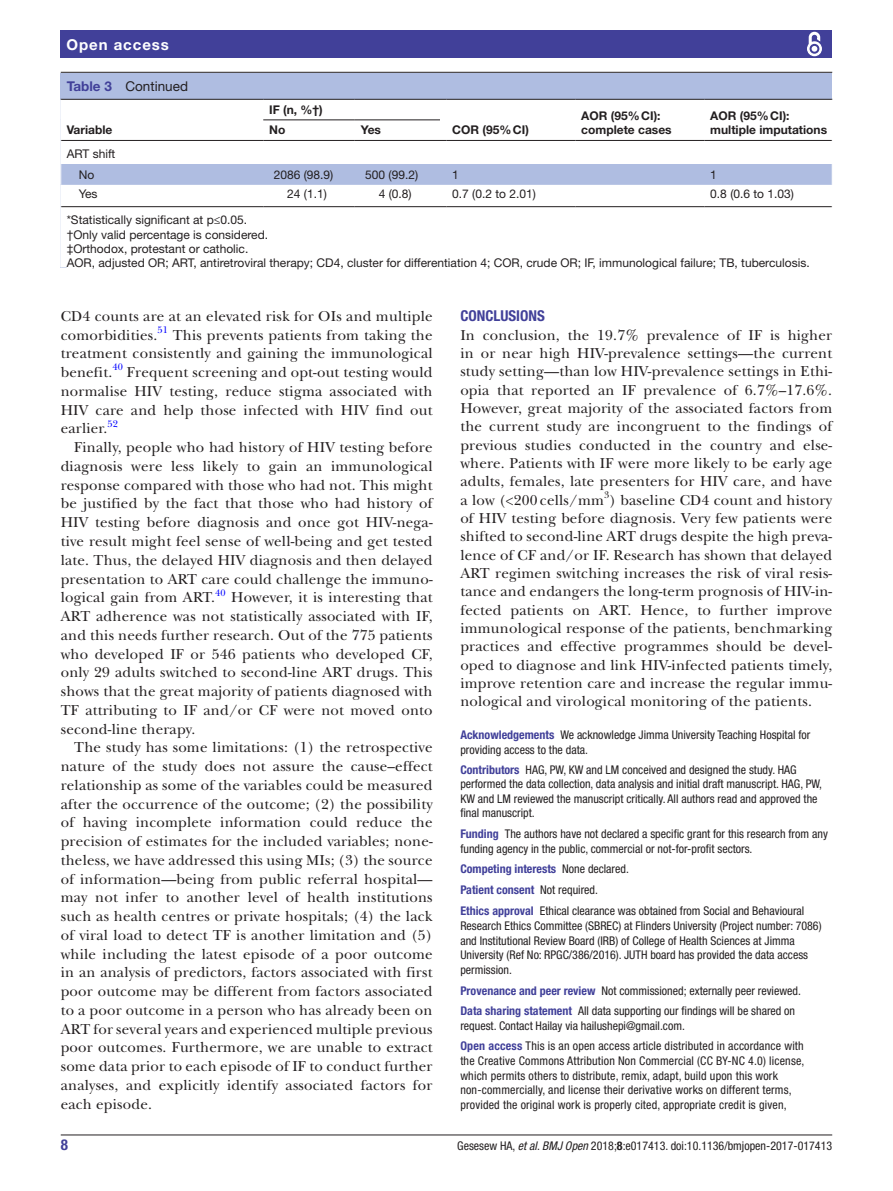
<style>
.page{position:relative;width:893px;height:1191px;background:#fff}
.page>*{position:absolute;margin:0;border:0;box-sizing:border-box;transform-origin:0 0}
.t1{font:15px/18.8px "New Baskerville";letter-spacing:.015em;color:#231f20;text-align:justify}
.t2{font:700 condensed 15px "Helvetica Neue LT Std";color:#414099}
.t3{font:700 15px "Helvetica Neue LT Std";letter-spacing:.065em;color:#fff}
.t4{font:13.5px "Helvetica Neue LT Std";color:#231f20}
.t5{font:condensed 12px/14.7px "Helvetica Neue LT Std";color:#231f20}
.t6{font:12px/14.4px "Helvetica Neue LT Std";color:#231f20}
.t7{font:700 12px/14.4px "Helvetica Neue LT Std";color:#231f20}
.t8{font:9.9px "New Baskerville";letter-spacing:.015em;color:#00f}
.t9{font:9.9px "New Baskerville";color:#231f20}
.s1{font-weight:700;color:#414099}
.s2{font-style:italic}
.s3{font-weight:700}
</style>
<div class="page">
<hr style="left:61px;top:1134px;width:771px;height:1px;background:#231f20">
<div style="left:61px;top:31px;width:771px;height:27px;background:#414099"></div>
<svg style="left:807px;top:31px;width:15px;height:26px"></svg>
<div style="left:61px;top:91px;width:771px;height:176px;background:#afbde1"></div>
<div style="left:61px;top:207px;width:771px;height:60px;background:#fff"></div>
<hr style="left:61px;top:99px;width:202px;height:1px;background:#231f20">
<hr style="left:263px;top:99px;width:92px;height:1px;background:#231f20">
<hr style="left:355px;top:99px;width:91px;height:1px;background:#231f20">
<hr style="left:446px;top:99px;width:129px;height:1px;background:#231f20">
<hr style="left:575px;top:99px;width:129px;height:1px;background:#231f20">
<hr style="left:704px;top:99px;width:128px;height:1px;background:#231f20">
<hr style="left:67px;top:223px;width:765px;height:2px;background:#fff">
<hr style="left:67px;top:238px;width:765px;height:1px;background:#fff">
<hr style="left:67px;top:252px;width:765px;height:2px;background:#fff">
<svg style="left:60px;top:100px;width:773px;height:107px"></svg>
<div style="left:61px;top:73px;width:771px;height:18px;background:#afbde1"></div>
<hr style="left:61px;top:72px;width:771px;height:1px;background:#231f20">
<p class="t3" style="left:66px;top:35px;width:104px">Open access</p>
<p class="t4" style="left:67px;top:78px;width:123px"><span class="s1">Table 3</span> Continued</p>
<p class="t7" style="left:67px;top:123px;width:47px">Variable</p>
<p class="t6" style="left:79px;top:143px;width:38px;line-height:20.5px;text-indent:-12px">ART shift<br>No</p>
<p class="t7" style="left:269px;top:102px;width:55px">IF (n, %†)</p>
<p class="t7" style="left:581px;top:108px;width:92px">AOR (95%CI): complete cases</p>
<p class="t7" style="left:710px;top:108px;width:81px">AOR (95%CI):</p>
<p class="t7" style="left:452px;top:123px;width:78px">COR (95%CI)</p>
<p class="t7" style="left:269px;top:123px;width:18px">No</p>
<p class="t7" style="left:361px;top:123px;width:22px">Yes</p>
<p class="t7" style="left:710px;top:123px;width:118px">multiple imputations</p>
<p class="t6" style="left:274px;top:167px;width:61px">2086 (98.9)</p>
<p class="t6" style="left:365px;top:167px;width:54px">500 (99.2)</p>
<p class="t6" style="left:452px;top:167px;width:8px">1</p>
<p class="t6" style="left:710px;top:167px;width:8px">1</p>
<p class="t6" style="left:79px;top:186px;width:20px">Yes</p>
<p class="t6" style="left:287px;top:186px;width:41px">24 (1.1)</p>
<p class="t6" style="left:379px;top:186px;width:34px">4 (0.8)</p>
<p class="t6" style="left:452px;top:186px;width:85px">0.7 (0.2 to 2.01)</p>
<p class="t6" style="left:710px;top:186px;width:85px">0.8 (0.6 to 1.03)</p>
<p class="t6" style="left:67px;top:213px;width:744px">*Statistically significant at p≤0.05.<br>†Only valid percentage is considered.<br>‡Orthodox, protestant or catholic.<br>AOR, adjusted OR; ART, antiretroviral therapy; CD4, cluster for differentiation 4; COR, crude OR; IF, immunological failure; TB, tuberculosis.</p>
<p class="t1" style="left:61px;top:307px;width:373px">CD4 counts are at an elevated risk for OIs and multiple comorbidities.</p>
<p class="t8" style="left:157px;top:324px;width:12px">51</p>
<p class="t1" style="left:61px;top:325px;width:373px;text-indent:112px">This prevents patients from taking the treatment consistently and gaining the immunological benefit.</p>
<p class="t8" style="left:112px;top:361px;width:12px">40</p>
<p class="t1" style="left:61px;top:363px;width:373px;text-indent:66px">Frequent screening and opt-out testing would normalise HIV testing, reduce stigma associated with HIV care and help those infected with HIV find out earlier.</p>
<p class="t8" style="left:108px;top:418px;width:12px">52</p>
<p class="t1" style="left:61px;top:438px;width:373px;text-indent:14px">Finally, people who had history of HIV testing before diagnosis were less likely to gain an immunological response compared with those who had not. This might be justified by the fact that those who had history of HIV testing before diagnosis and once got HIV-nega&shy;tive result might feel sense of well-being and get tested late. Thus, the delayed HIV diagnosis and then delayed presentation to ART care could challenge the immuno&shy;logical gain from ART.</p>
<p class="t8" style="left:215px;top:586px;width:12px">40</p>
<p class="t1" style="left:61px;top:588px;width:373px;text-indent:170px">However, it is interesting that ART adherence was not statistically associated with IF, and this needs further research. Out of the 775 patients who developed IF or 546 patients who developed CF, only 29 adults switched to second-line ART drugs. This shows that the great majority of patients diagnosed with TF attributing to IF and/or CF were not moved onto second-line therapy.</p>
<p class="t1" style="left:61px;top:738px;width:373px;text-indent:14px">The study has some limitations: (1) the retrospective nature of the study does not assure the cause–effect relationship as some of the variables could be measured after the occurrence of the outcome; (2) the possibility of having incomplete information could reduce the precision of estimates for the included variables; none&shy;theless, we have addressed this using MIs; (3) the source of information—being from public referral hospital— may not infer to another level of health institutions such as health centres or private hospitals; (4) the lack of viral load to detect TF is another limitation and (5) while including the latest episode of a poor outcome in an analysis of predictors, factors associated with first poor outcome may be different from factors associated to a poor outcome in a person who has already been on ART for several years and experienced multiple previous poor outcomes. Furthermore, we are unable to extract some data prior to each episode of IF to conduct further analyses, and explicitly identify associated factors for each episode.</p>
<p class="t2" style="left:460px;top:307px;width:86px">Conclusions</p>
<p class="t1" style="left:460px;top:326px;width:373px;line-height:18.3px">In conclusion, the 19.7% prevalence of IF is higher in or near high HIV-prevalence settings—the current study setting—than low HIV-prevalence settings in Ethi&shy;opia that reported an IF prevalence of 6.7%–17.6%.<br>However, great majority of the associated factors from the current study are incongruent to the findings of previous studies conducted in the country and else&shy;where. Patients with IF were more likely to be early age adults, females, late presenters for HIV care, and have a low (&lt;200 cells/mm ) baseline CD4 count and history</p>
<p class="t9" style="left:604px;top:489px;width:7px">3</p>
<p class="t1" style="left:460px;top:509px;width:373px;line-height:18.3px">of HIV testing before diagnosis. Very few patients were shifted to second-line ART drugs despite the high preva&shy;lence of CF and/or IF. Research has shown that delayed ART regimen switching increases the risk of viral resis&shy;tance and endangers the long-term prognosis of HIV-in&shy;fected patients on ART. Hence, to further improve immunological response of the patients, benchmarking practices and effective programmes should be devel&shy;oped to diagnose and link HIV-infected patients timely, improve retention care and increase the regular immu&shy;nological and virological monitoring of the patients.</p>
<p class="t5" style="left:460px;top:727px;width:351px"><span class="s1">Acknowledgements</span> We acknowledge Jimma University Teaching Hospital for providing access to the data.</p>
<p class="t5" style="left:460px;top:762px;width:363px"><span class="s1">Contributors</span> HAG, PW, KW and LM conceived and designed the study. HAG performed the data collection, data analysis and initial draft manuscript. HAG, PW, KW and LM reviewed the manuscript critically. All authors read and approved the final manuscript.</p>
<p class="t5" style="left:460px;top:826px;width:369px"><span class="s1">Funding</span> The authors have not declared a specific grant for this research from any funding agency in the public, commercial or not-for-profit sectors.</p>
<p class="t5" style="left:460px;top:858px;width:346px;line-height:21px"><span class="s1">Competing interests</span> None declared.<br><span class="s1">Patient consent</span> Not required.<br><span class="s1">Ethics approval</span> Ethical clearance was obtained from Social and Behavioural</p>
<p class="t5" style="left:460px;top:918px;width:363px">Research Ethics Committee (SBREC) at Flinders University (Project number: 7086) and Institutional Review Board (IRB) of College of Health Sciences at Jimma University (Ref No: RPGC/386/2016). JUTH board has provided the data access permission.</p>
<p class="t5" style="left:460px;top:980px;width:342px;line-height:20.4px"><span class="s1">Provenance and peer review</span> Not commissioned; externally peer reviewed.<br><span class="s1">Data sharing statement</span> All data supporting our findings will be shared on</p>
<p class="t5" style="left:460px;top:1014px;width:345px;line-height:20.7px">request. Contact Hailay via hailushepi@gmail.com.<br><span class="s1">Open access</span> This is an open access article distributed in accordance with</p>
<p class="t5" style="left:460px;top:1053px;width:346px">the Creative Commons Attribution Non Commercial (CC BY-NC 4.0) license, which permits others to distribute, remix, adapt, build upon this work non-commercially, and license their derivative works on different terms, provided the original work is properly cited, appropriate credit is given,</p>
<p class="t2" style="left:61px;top:1135px;width:9px">8</p>
<p class="t5" style="left:457px;top:1137px;width:376px">Gesesew HA, <span class="s2">et al</span>. <span class="s2">BMJ Open</span> 2018;<span class="s3">8</span>:e017413. doi:10.1136/bmjopen-2017-017413</p>
</div>
